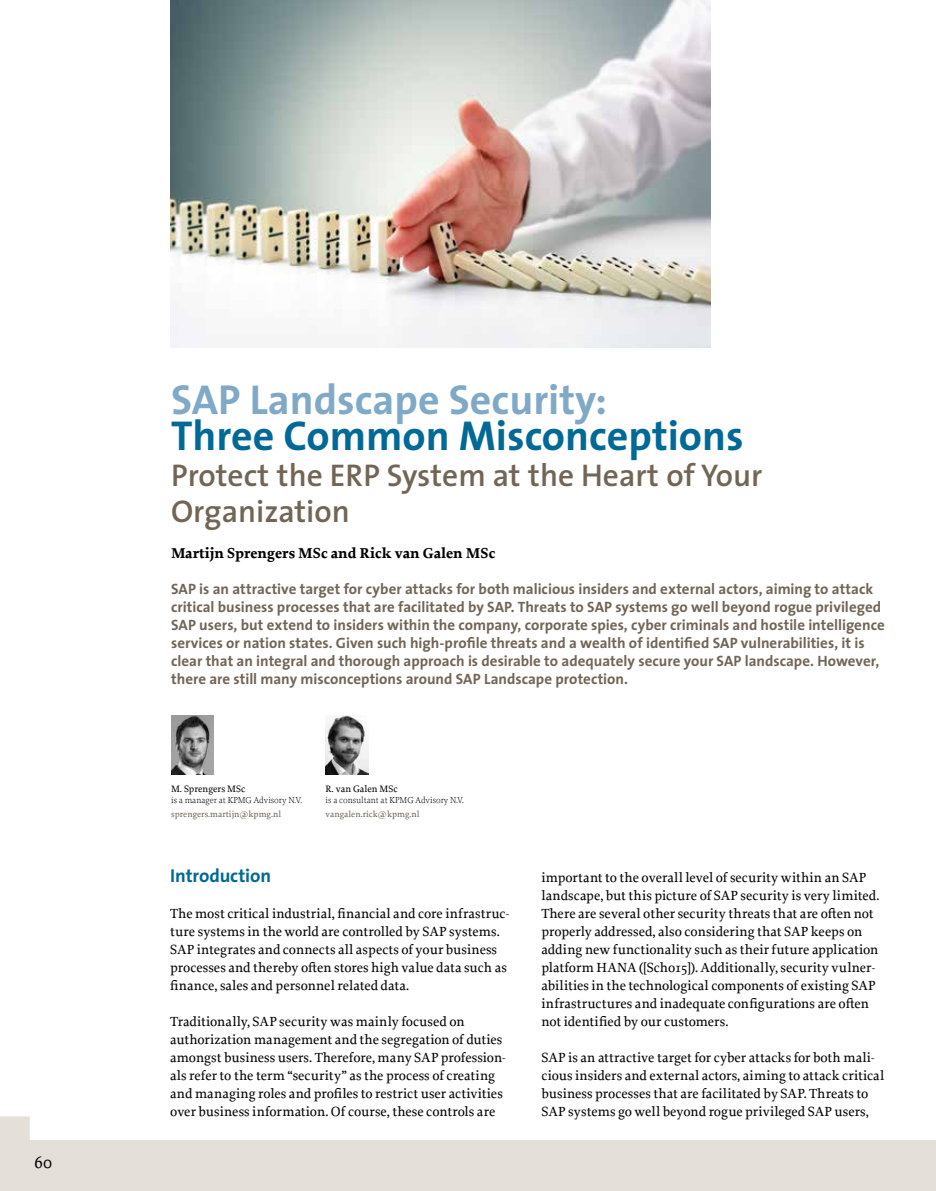
<style>
.page{position:relative;width:936px;height:1191px;background:#fff}
.page>*{position:absolute;margin:0;border:0;box-sizing:border-box;transform-origin:0 0}
.t1{font:700 42px "The Sans";color:#006995}
.t2{font:700 42px "The Sans";color:#7fa9c7}
.t3{font:600 31.5px/36px "The Sans";color:#716556}
.t4{font:700 18.75px "The Sans";letter-spacing:-.005em;color:#006995}
.t5{font:500 18px "Proforma";color:#000}
.t6{font:700 15px/18px "The Sans";color:#716556}
.t7{font:700 15px "Proforma";color:#000}
.t8{font:500 13.8px/18px "Proforma";letter-spacing:.005em;color:#000}
.t9{font:500 9.75px "Proforma";color:#000}
.t10{font:300 9px "Proforma";color:#000}
.t11{font:500 9px "Proforma";color:#716556}
</style>
<div class="page">
<svg style="left:0;top:1116px;width:935px;height:75px;fill:#e4dfd9"></svg>
<img style="left:170px;top:0;width:540px;height:347px">
<img style="left:171px;top:716px;width:42px;height:58px">
<img style="left:325px;top:716px;width:43px;height:58px">
<h3 class="t5" style="left:34px;top:1151px;width:19px">60</h3>
<h1 class="t2" style="left:171px;top:365px;width:437px">SAP Landscape Security:</h1>
<h1 class="t1" style="left:171px;top:401px;width:574px">Three Common Misconceptions</h1>
<h2 class="t3" style="left:171px;top:456px;width:592px">Protect the ERP System at the Heart of Your<br>Organization</h2>
<p class="t7" style="left:171px;top:544px;width:326px">Martijn Sprengers MSc and Rick van Galen MSc</p>
<p class="t6" style="left:171px;top:580px;width:715px">SAP is an attractive target for cyber attacks for both malicious insiders and external actors, aiming to attack critical business processes that are facilitated by SAP. Threats to SAP systems go well beyond rogue privileged SAP users, but extend to insiders within the company, corporate spies, cyber criminals and hostile intelligence services or nation states. Given such high-profile threats and a wealth of identified SAP vulnerabilities, it is clear that an integral and thorough approach is desirable to adequately secure your SAP landscape. However, there are still many misconceptions around SAP Landscape protection.</p>
<p class="t9" style="left:171px;top:783px;width:76px">M. Sprengers MSc</p>
<p class="t10" style="left:171px;top:794px;width:133px">is a manager at KPMG Advisory N.V.</p>
<p class="t11" style="left:171px;top:809px;width:111px">sprengers.martijn@kpmg.nl</p>
<p class="t9" style="left:325px;top:783px;width:74px">R. van Galen MSc</p>
<p class="t10" style="left:325px;top:794px;width:140px">is a consultant at KPMG Advisory N.V.</p>
<p class="t11" style="left:325px;top:809px;width:95px">vangalen.rick@kpmg.nl</p>
<h3 class="t4" style="left:170px;top:860px;width:102px">Introduction</h3>
<p class="t8" style="left:170px;top:904px;width:340px">The most critical industrial, financial and core infrastruc&shy;ture systems in the world are controlled by SAP systems.<br>SAP integrates and connects all aspects of your business processes and thereby often stores high value data such as finance, sales and personnel related data.</p>
<p class="t8" style="left:170px;top:1012px;width:337px">Traditionally, SAP security was mainly focused on authorization management and the segregation of duties amongst business users. Therefore, many SAP profession&shy;als refer to the term “security” as the process of creating and managing roles and profiles to restrict user activities over business information. Of course, these controls are</p>
<p class="t8" style="left:541px;top:868px;width:339px">important to the overall level of security within an SAP landscape, but this picture of SAP security is very limited.<br>There are several other security threats that are often not properly addressed, also considering that SAP keeps on adding new functionality such as their future application platform HANA ([Scho15]). Additionally, security vulner&shy;abilities in the technological components of existing SAP infrastructures and inadequate configurations are often not identified by our customers.</p>
<p class="t8" style="left:541px;top:1048px;width:344px">SAP is an attractive target for cyber attacks for both mali&shy;cious insiders and external actors, aiming to attack critical business processes that are facilitated by SAP. Threats to SAP systems go well beyond rogue privileged SAP users,</p>
</div>
